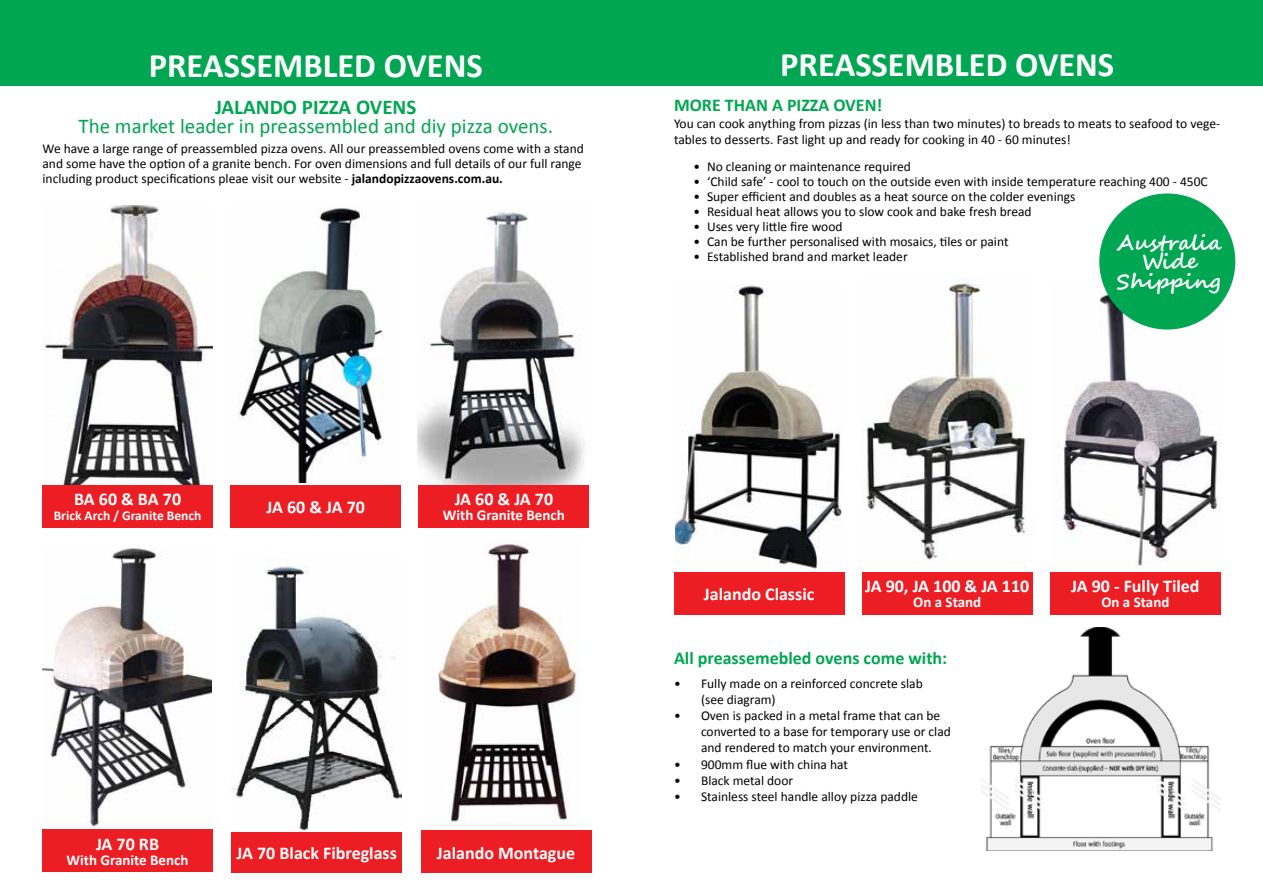
<style>
.page{position:relative;width:1263px;height:893px;background:#fff}
.page>*{position:absolute;margin:0;border:0;box-sizing:border-box;transform-origin:0 0}
.t1{font:700 34.5px "Calibri";color:#fff}
.t2{font:21px "Calibri";color:#00a651}
.t3{font:700 21px/19.5px "Segoe Script";color:#fff;text-align:center}
.t4{font:700 21px "Calibri";color:#00a651}
.t5{font:700 18px "Calibri";color:#fff}
.t6{font:700 18px "Calibri";color:#00a651}
.t7{font:700 15px "Calibri";color:#fff}
.t8{font:13.5px/16.2px "Calibri";color:#000}
.t9{font:700 13.5px "Calibri";color:#fff}
.s1{font-weight:700}
</style>
<div class="page">
<div style="left:0;top:0;width:1263px;height:85px;background:#00a651"></div>
<img style="left:238px;top:208px;width:145px;height:274px">
<img style="left:438px;top:541px;width:141px;height:282px">
<img style="left:862px;top:283px;width:164px;height:277px">
<img style="left:43px;top:548px;width:169px;height:279px">
<img style="left:1058px;top:288px;width:162px;height:278px">
<div style="left:231px;top:485px;width:170px;height:42px;background:#ed1d24"></div>
<img style="left:417px;top:211px;width:167px;height:286px">
<div style="left:419px;top:485px;width:170px;height:42px;background:#ed1d24"></div>
<img style="left:43px;top:206px;width:170px;height:279px">
<div style="left:43px;top:485px;width:170px;height:42px;background:#ed1d24"></div>
<div style="left:43px;top:829px;width:170px;height:43px;background:#ed1d24"></div>
<div style="left:421px;top:830px;width:170px;height:43px;background:#ed1d24"></div>
<div style="left:674px;top:572px;width:170px;height:42px;background:#ed1d24"></div>
<img style="left:675px;top:284px;width:167px;height:288px">
<div style="left:862px;top:572px;width:170px;height:42px;background:#ed1d24"></div>
<div style="left:1050px;top:572px;width:170px;height:42px;background:#ed1d24"></div>
<img style="left:981px;top:627px;width:239px;height:223px">
<div style="left:1099px;top:193px;width:136px;height:137px;background:#00a651;border-radius:50%"></div>
<div style="left:232px;top:830px;width:170px;height:43px;background:#ed1d24"></div>
<img style="left:232px;top:558px;width:170px;height:273px">
<h1 class="t1" style="left:149px;top:44px;width:336px">PREASSEMBLED OVENS</h1>
<h1 class="t1" style="left:780px;top:43px;width:336px">PREASSEMBLED OVENS</h1>
<h2 class="t4" style="left:215px;top:93px;width:203px">JALANDO PIZZA OVENS</h2>
<h2 class="t2" style="left:78px;top:113px;width:476px">The market leader in preassembled and diy pizza ovens.</h2>
<p class="t8" style="left:43px;top:141px;width:543px;line-height:15px">We have a large range of preassembled pizza ovens. All our preassembled ovens come with a stand and some have the option of a granite bench. For oven dimensions and full details of our full range including product specifications pleae visit our website - <span class="s1">jalandopizzaovens.com.au.</span></p>
<h3 class="t6" style="left:674px;top:94px;width:210px">MORE THAN A PIZZA OVEN!</h3>
<p class="t8" style="left:674px;top:115px;width:548px">You can cook anything from pizzas (in less than two minutes) to breads to meats to seafood to vege&shy;tables to desserts. Fast light up and ready for cooking in 40 - 60 minutes!</p>
<p class="t8" style="left:693px;top:158px;width:219px">• No cleaning or maintenance required</p>
<p class="t8" style="left:693px;top:173px;width:516px">• ‘Child safe’ - cool to touch on the outside even with inside temperature reaching 400 - 450C</p>
<p class="t8" style="left:693px;top:188px;width:383px">• Super efficient and doubles as a heat source on the colder evenings</p>
<p class="t8" style="left:693px;top:203px;width:340px">• Residual heat allows you to slow cook and bake fresh bread</p>
<p class="t8" style="left:693px;top:218px;width:151px">• Uses very little fire wood</p>
<p class="t8" style="left:693px;top:233px;width:317px">• Can be further personalised with mosaics, tiles or paint</p>
<p class="t8" style="left:693px;top:248px;width:216px">• Established brand and market leader</p>
<h2 class="t3" style="left:1116px;top:233px;width:107px">Australia<br>Wide<br>Shipping</h2>
<h3 class="t5" style="left:74px;top:488px;width:109px">BA 60 &amp; BA 70</h3>
<p class="t9" style="left:54px;top:507px;width:149px">Brick Arch / Granite Bench</p>
<h3 class="t5" style="left:267px;top:495px;width:100px">JA 60 &amp; JA 70</h3>
<h3 class="t5" style="left:455px;top:488px;width:100px">JA 60 &amp; JA 70</h3>
<p class="t7" style="left:443px;top:506px;width:123px">With Granite Bench</p>
<h3 class="t5" style="left:96px;top:832px;width:65px">JA 70 RB</h3>
<p class="t7" style="left:67px;top:850px;width:123px">With Granite Bench</p>
<h3 class="t5" style="left:437px;top:841px;width:140px">Jalando Montague</h3>
<h3 class="t5" style="left:237px;top:841px;width:162px">JA 70 Black Fibreglass</h3>
<h3 class="t5" style="left:704px;top:582px;width:112px">Jalando Classic</h3>
<h3 class="t5" style="left:865px;top:575px;width:166px">JA 90, JA 100 &amp; JA 110</h3>
<p class="t7" style="left:913px;top:593px;width:70px">On a Stand</p>
<h3 class="t6" style="left:674px;top:646px;width:275px">All preassemebled ovens come with:</h3>
<p class="t8" style="left:701px;top:675px;width:223px;text-indent:-27px">• Fully made on a reinforced concrete slab (see diagram)</p>
<p class="t8" style="left:701px;top:707px;width:251px;text-indent:-27px">• Oven is packed in a metal frame that can be converted to a base for temporary use or clad and rendered to match your environment.</p>
<p class="t8" style="left:674px;top:756px;width:176px">• 900mm flue with china hat</p>
<p class="t8" style="left:674px;top:772px;width:121px">• Black metal door</p>
<p class="t8" style="left:674px;top:788px;width:245px">• Stainless steel handle alloy pizza paddle</p>
<h3 class="t5" style="left:1071px;top:575px;width:130px">JA 90 - Fully Tiled</h3>
<p class="t7" style="left:1101px;top:593px;width:70px">On a Stand</p>
</div>
